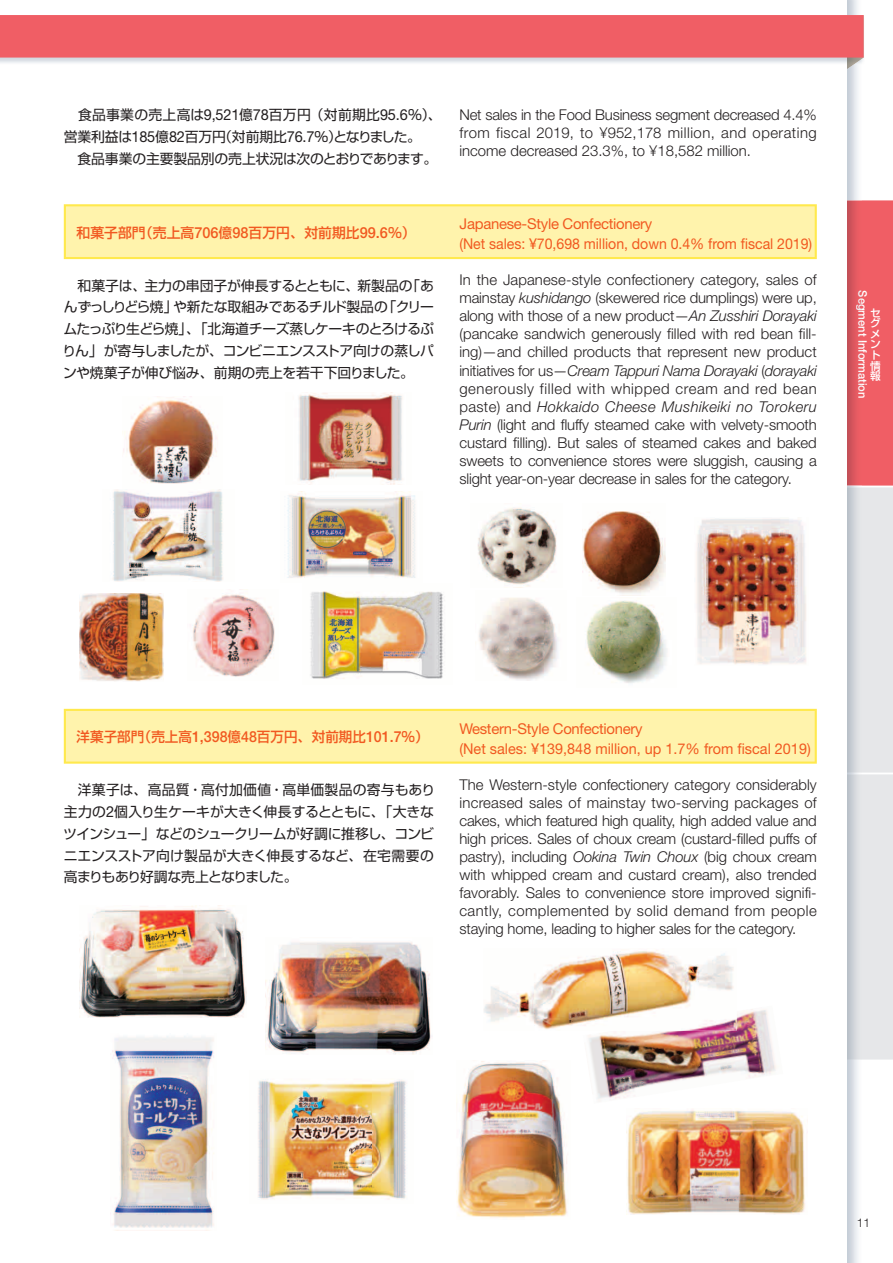
<style>
.page{position:relative;width:893px;height:1263px;background:#fff}
.page>*{position:absolute;margin:0;border:0;box-sizing:border-box;transform-origin:0 0}
.t1{font:300 14.85px/18px "Helvetica Neue LT Std";letter-spacing:-.01em;color:#231f20;text-align:justify}
.t2{font:14.85px/19.6px "Helvetica Neue LT Std";letter-spacing:-.005em;color:#f15921}
.t3{font:13.8px/21.8px "Shin Go Pro Regular 90 pv RKSJ H";letter-spacing:-.01em;color:#231f20;text-align:justify}
.t4{font:13.8px "Shin Go Pro Medium 90 pv RKSJ H";color:#f15921}
.t5{font:300 12px "Helvetica Neue LT Std";color:#221f20}
.t6{font:500 11.7px "Helvetica Neue LT Std";color:#f4f6f8;scale:.95 1}
.t7{font:10.65px/10.6px "Shin Go Pro Medium 90 pv RKSJ H";color:#fff;text-align:justify}
.s1{font-family:"Helvetica Neue LT Std";font-size:15.3px}
.s2{font-family:"Helvetica Neue LT Std";font-weight:500;font-size:15.3px}
.s3{font-style:italic}
.s4{color:#edf0f4}
.s5{color:#fefefe}
.s6{color:#231f20}
</style>
<div class="page">
<svg style="left:861px;top:200px;width:31px;height:860px;background:#e9b9bd"></svg>
<img style="left:847px;top:200px;width:14px;height:286px">
<img style="left:856px;top:291px;width:5px;height:107px">
<svg style="left:64px;top:204px;width:752px;height:55px;background:#fff2a4"></svg>
<svg style="left:64px;top:709px;width:752px;height:55px;background:#fff2a5"></svg>
<img style="left:863px;top:15px;width:1px;height:43px">
<svg style="left:0;top:15px;width:863px;height:79px"></svg>
<img style="left:588px;top:1009px;width:189px;height:92px">
<img style="left:479px;top:597px;width:79px;height:83px">
<img style="left:586px;top:601px;width:81px;height:82px">
<img style="left:696px;top:518px;width:110px;height:147px">
<img style="left:484px;top:950px;width:252px;height:81px">
<img style="left:612px;top:1011px;width:124px;height:20px">
<img style="left:110px;top:1036px;width:104px;height:192px">
<img style="left:456px;top:1061px;width:111px;height:157px">
<img style="left:626px;top:1109px;width:179px;height:106px">
<img style="left:582px;top:511px;width:83px;height:83px">
<img style="left:80px;top:593px;width:84px;height:88px">
<img style="left:477px;top:507px;width:80px;height:80px">
<img style="left:266px;top:942px;width:165px;height:113px">
<img style="left:258px;top:1079px;width:148px;height:121px">
<img style="left:79px;top:906px;width:168px;height:111px">
<img style="left:122px;top:397px;width:96px;height:87px">
<img style="left:112px;top:489px;width:111px;height:93px">
<img style="left:192px;top:594px;width:83px;height:83px">
<img style="left:298px;top:392px;width:105px;height:93px">
<img style="left:287px;top:491px;width:128px;height:87px">
<img style="left:310px;top:591px;width:133px;height:88px">
<p class="t3" style="left:64px;top:106px;width:379px;text-align:left;text-indent:14px">食品事業の売上高は<span class="s1">9,521</span>億<span class="s1">78</span>百万円（対前期比<span class="s1">95.6</span>％）、営業利益は<span class="s1">185</span>億<span class="s1">82</span>百万円（対前期比<span class="s1">76.7</span>％）となりました。<br>　食品事業の主要製品別の売上状況は次のとおりであります。</p>
<p class="t1" style="left:459px;top:108px;width:359px">Net sales in the Food Business segment decreased 4.4% from fiscal 2019, to ¥952,178 million, and operating income decreased 23.3%, to ¥18,582 million.</p>
<p class="t4" style="left:77px;top:227px;width:340px">和菓子部門（売上高<span class="s2">706</span>億<span class="s2">98</span>百万円、対前期比<span class="s2">99.6</span>％）</p>
<p class="t3" style="left:62px;top:277px;width:373px">　和菓子は、主力の串団子が伸長するとともに、新製品の「あんずっしりどら焼」や新たな取組みであるチルド製品の「クリームたっぷり生どら焼」、「北海道チーズ蒸しケーキのとろけるぷりん」が寄与しましたが、コンビニエンスストア向けの蒸しパンや焼菓子が伸び悩み、前期の売上を若干下回りました。</p>
<p class="t2" style="left:459px;top:216px;width:354px">Japanese-Style Confectionery<br>(Net sales: ¥70,698 million, down 0.4% from fiscal 2019)</p>
<p class="t1" style="left:459px;top:273px;width:359px">In the Japanese-style confectionery category, sales of mainstay <span class="s3">kushidango</span> (skewered rice dumplings) were up, along with those of a new product—<span class="s3">An Zusshiri Dorayaki </span>(pancake sandwich generously filled with red bean fill&shy;ing)—and chilled products that represent new product initiatives for us—<span class="s3">Cream Tappuri Nama Dorayaki</span> (<span class="s3">dorayaki </span>generously filled with whipped cream and red bean paste) and <span class="s3">Hokkaido Cheese Mushikeiki no Torokeru Purin</span> (light and fluffy steamed cake with velvety-smooth custard filling). But sales of steamed cakes and baked sweets to convenience stores were sluggish, causing a slight year-on-year decrease in sales for the category.</p>
<p class="t6" style="left:867px;top:290px;width:115px;rotate:90deg"><span class="s4">Seg</span>ment Informatio<span class="s5">n</span></p>
<p class="t7" style="left:870px;top:309px;width:12px">セグメント情報</p>
<p class="t4" style="left:77px;top:732px;width:353px">洋菓子部門（売上高<span class="s2">1,398</span>億<span class="s2">48</span>百万円、対前期比<span class="s2">101.7</span>％）</p>
<p class="t3" style="left:63px;top:781px;width:373px">　洋菓子は、高品質・高付加価値・高単価製品の寄与もあり主力の<span class="s1">2</span>個入り生ケーキが大きく伸長するとともに、「大きなツインシュー」などのシュークリームが好調に推移し、コンビニエンスストア向け製品が大きく伸長するなど、在宅需要の高まりもあり好調な売上となりました。</p>
<p class="t2" style="left:459px;top:721px;width:353px">Western-Style Confectionery<br>(Net sales: ¥139,848 million, up 1.7% from fiscal 2019)</p>
<p class="t1" style="left:459px;top:777px;width:359px">The Western-style confectionery category considerably increased sales of mainstay two-serving packages of cakes, which featured high quality, high added value and high prices. Sales of choux cream (custard-filled puffs of pastry), including <span class="s3">Ookina Twin Choux</span> (big choux cream with whipped cream and custard cream), also trended favorably. Sales to convenience store improved signifi&shy;cantly, complemented by solid demand from people staying home, leading to higher sales for the category.</p>
<p class="t5" style="left:857px;top:1219px;width:15px">1<span class="s6">1</span></p>
</div>
